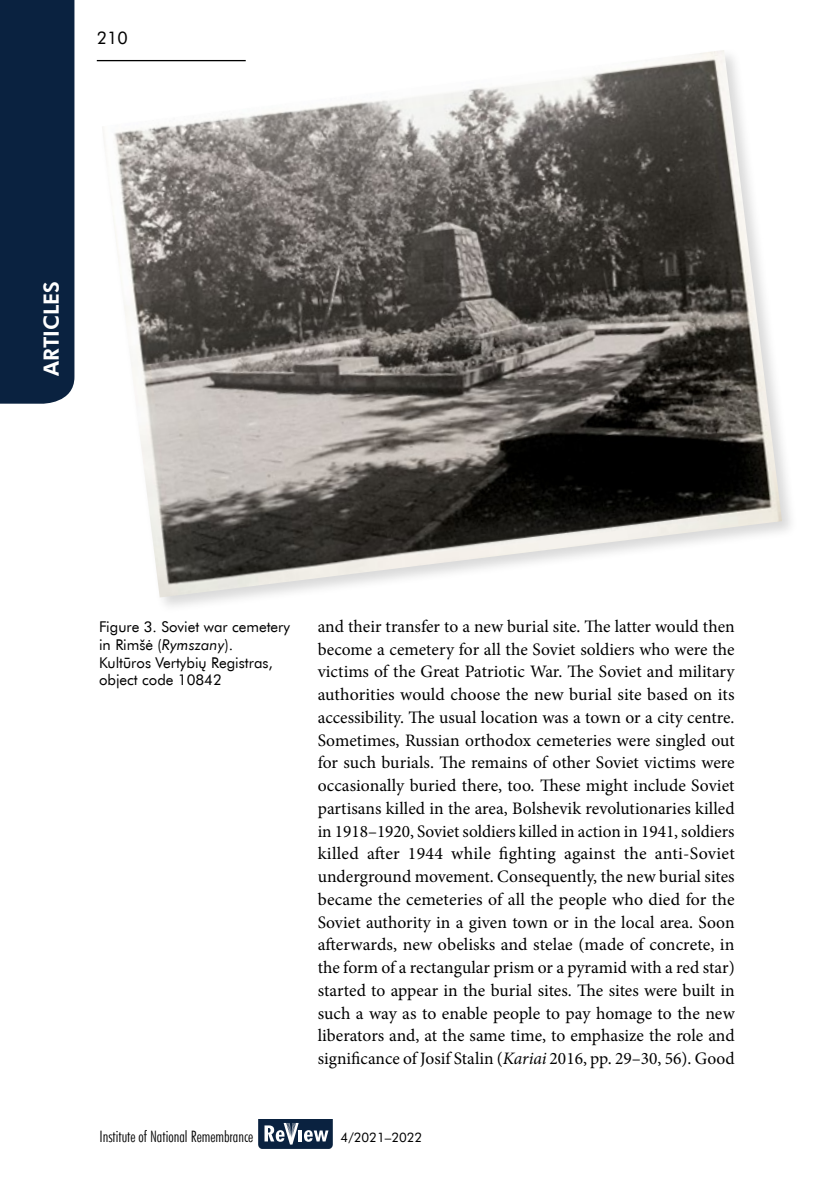
<style>
.page{position:relative;width:834px;height:1191px;background:#fff}
.page>*{position:absolute;margin:0;border:0;box-sizing:border-box;transform-origin:0 0}
.t1{font:21px "Futura Hv EU";color:#fff}
.t2{font:17.5px/22.8px "Minion Pro";color:#000;text-align:justify}
.t3{font:17.5px "Futura EU";color:#000}
.t4{font:15.75px "Futura Lt Cn EU";color:#000}
.t5{font:14.88px/17.8px "Futura EU";color:#000}
.t6{font:13.12px "Futura EU";color:#000}
.s1{font-style:italic}
</style>
<div class="page">
<hr style="left:97px;top:60px;width:149px;height:1px;background:#000">
<svg style="left:258px;top:1119px;width:75px;height:30px"></svg>
<div style="left:0;top:0;width:74px;height:404px;background:#0a2240"></div>
<img style="left:102px;top:50px;width:679px;height:547px">
<p class="t3" style="left:97px;top:27px;width:32px">210</p>
<p class="t1" style="left:38px;top:376px;width:96px;rotate:-90deg">ARTICLES</p>
<p class="t5" style="left:99px;top:618px;width:192px">Figure 3. Soviet war cemetery in Rimšė (<span class="s1">Rymszany</span>).<br>Kultūros Vertybių Registras, object code 10842</p>
<p class="t2" style="left:317px;top:615px;width:418px">and their transfer to a new burial site. The latter would then become a cemetery for all the Soviet soldiers who were the victims of the Great Patriotic War. The Soviet and military authorities would choose the new burial site based on its accessibility. The usual location was a town or a city centre.<br>Sometimes, Russian orthodox cemeteries were singled out for such burials. The remains of other Soviet victims were occasionally buried there, too. These might include Soviet partisans killed in the area, Bolshevik revolutionaries killed in 1918–1920, Soviet soldiers killed in action in 1941, soldiers killed after 1944 while fighting against the anti-Soviet underground movement. Consequently, the new burial sites became the cemeteries of all the people who died for the Soviet authority in a given town or in the local area. Soon afterwards, new obelisks and stelae (made of concrete, in the form of a rectangular prism or a pyramid with a red star) started to appear in the burial sites. The sites were built in such a way as to enable people to pay homage to the new liberators and, at the same time, to emphasize the role and significance of Josif Stalin (<span class="s1">Kariai</span> 2016, pp. 29–30, 56). Good</p>
<p class="t4" style="left:99px;top:1126px;width:155px">Institute of National Remembrance</p>
<p class="t6" style="left:340px;top:1129px;width:83px">4/2021–2022</p>
</div>
